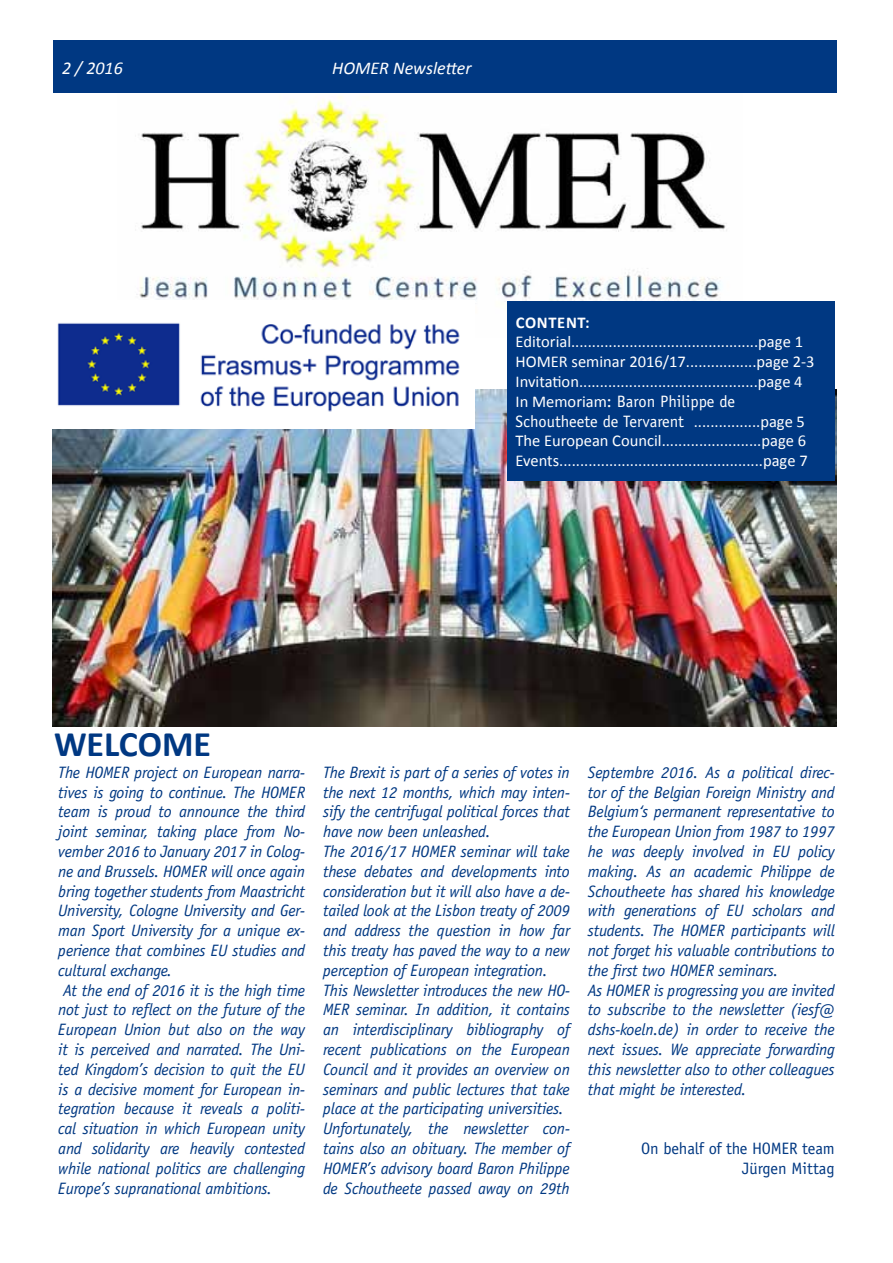
<style>
.page{position:relative;width:893px;height:1263px;background:#fff}
.page>*{position:absolute;margin:0;border:0;box-sizing:border-box;transform-origin:0 0}
.t1{font:700 36px "Calibri";letter-spacing:-.005em;color:#003882}
.t2{font:italic 18px "Calibri";color:#fff}
.t3{font:italic 16.5px/19.8px "Officina Sans LT";letter-spacing:-.01em;color:#003882}
.t4{font:16.5px/19.8px "Calibri";color:#fff}
.t5{font:16.5px/19.8px "Officina Sans LT";color:#fff}
.t6{font:16.5px/19.8px "Officina Sans LT";letter-spacing:-.01em;color:#003882;text-align:right}
.t7{font:700 16.5px "Calibri";letter-spacing:.04em;color:#fff}
.s1{font-family:"Calibri"}
</style>
<div class="page">
<img style="left:136px;top:96px;width:591px;height:205px">
<img style="left:52px;top:390px;width:784px;height:336px">
<div style="left:507px;top:301px;width:328px;height:179px;background:#003882"></div>
<img style="left:52px;top:323px;width:423px;height:105px">
<div style="left:54px;top:40px;width:783px;height:53px;background:#003882"></div>
<p class="t2" style="left:62px;top:55px;width:62px">2 / 2016</p>
<p class="t2" style="left:332px;top:55px;width:141px">HOMER Newsletter</p>
<p class="t7" style="left:516px;top:312px;width:75px">CONTENT:</p>
<p class="t4" style="left:516px;top:332px;width:301px">Editorial.............................................page 1<br>HOMER seminar 2016/17.................page 2-3<br>Invitation...........................................page 4</p>
<p class="t5" style="left:516px;top:391px;width:291px"><span class="s1">In Memoriam</span>: Baron Philippe de<br>Schoutheete de Tervarent <span class="s1">................page 5</span></p>
<p class="t4" style="left:516px;top:431px;width:294px">The European Council........................page 6<br>Events.................................................page 7</p>
<h1 class="t1" style="left:54px;top:721px;width:155px">WELCOME</h1>
<p class="t3" style="left:58px;top:762px;width:248px">The HOMER project on European narra-</p>
<p class="t3" style="left:58px;top:782px;width:248px">tives is going to continue. The HOMER</p>
<p class="t3" style="left:58px;top:802px;width:248px">team is proud to announce the third</p>
<p class="t3" style="left:58px;top:822px;width:248px">joint seminar, taking place from No-</p>
<p class="t3" style="left:58px;top:842px;width:248px">vember 2016 to January 2017 in Colog-</p>
<p class="t3" style="left:58px;top:861px;width:248px">ne and Brussels. HOMER will once again</p>
<p class="t3" style="left:58px;top:881px;width:248px">bring together students from Maastricht</p>
<p class="t3" style="left:58px;top:901px;width:248px">University, Cologne University and Ger-</p>
<p class="t3" style="left:58px;top:921px;width:248px">man Sport University for a unique ex-</p>
<p class="t3" style="left:58px;top:941px;width:248px">perience that combines EU studies and</p>
<p class="t3" style="left:58px;top:960px;width:115px">cultural exchange.</p>
<p class="t3" style="left:63px;top:980px;width:243px">At the end of 2016 it is the high time</p>
<p class="t3" style="left:58px;top:1000px;width:248px">not just to reflect on the future of the</p>
<p class="t3" style="left:58px;top:1020px;width:248px">European Union but also on the way</p>
<p class="t3" style="left:58px;top:1040px;width:248px">it is perceived and narrated. The Uni-</p>
<p class="t3" style="left:58px;top:1059px;width:248px">ted Kingdom’s decision to quit the EU</p>
<p class="t3" style="left:58px;top:1079px;width:248px">is a decisive moment for European in-</p>
<p class="t3" style="left:58px;top:1099px;width:248px">tegration because it reveals a politi-</p>
<p class="t3" style="left:58px;top:1119px;width:248px">cal situation in which European unity</p>
<p class="t3" style="left:58px;top:1139px;width:248px">and solidarity are heavily contested</p>
<p class="t3" style="left:58px;top:1158px;width:248px">while national politics are challenging</p>
<p class="t3" style="left:58px;top:1178px;width:215px">Europe’s supranational ambitions.</p>
<p class="t3" style="left:323px;top:762px;width:248px">The Brexit is part of a series of votes in the next 12 months, which may inten&shy;sify the centrifugal political forces that have now been unleashed.<br>The 2016/17 HOMER seminar will take these debates and developments into consideration but it will also have a de&shy;tailed look at the Lisbon treaty of 2009 and address the question in how far this treaty has paved the way to a new perception of European integration.<br>This Newsletter introduces the new HO-MER seminar. In addition, it contains an interdisciplinary bibliography of recent publications on the European Council and it provides an overview on seminars and public lectures that take place at the participating universities.<br>Unfortunately, the newsletter con&shy;tains also an obituary. The member of HOMER’s advisory board Baron Philippe de Schoutheete passed away on 29th</p>
<p class="t3" style="left:588px;top:762px;width:248px">Septembre 2016. As a political direc&shy;tor of the Belgian Foreign Ministry and Belgium‘s permanent representative to the European Union from 1987 to 1997 he was deeply involved in EU policy making. As an academic Philippe de Schoutheete has shared his knowledge with generations of EU scholars and students. The HOMER participants will not forget his valuable contributions to the first two HOMER seminars.<br>As HOMER is progressing you are invited to subscribe to the newsletter (iesf@ dshs-koeln.de) in order to receive the next issues. We appreciate forwarding this newsletter also to other colleagues that might be interested.</p>
<p class="t6" style="left:641px;top:1138px;width:195px">On behalf of the HOMER team<br>Jürgen Mittag</p>
</div>
